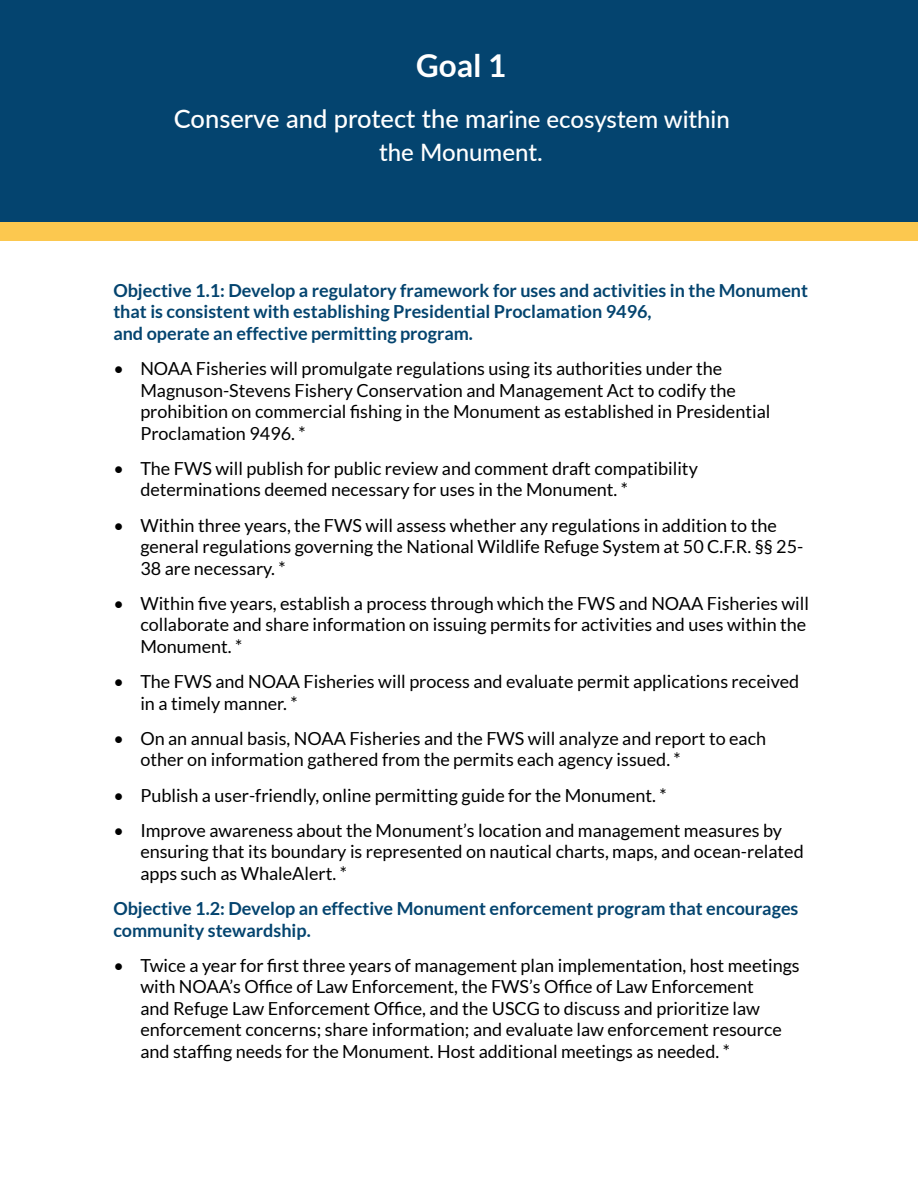
<style>
.page{position:relative;width:918px;height:1188px;background:#fff}
.page>*{position:absolute;margin:0;border:0;box-sizing:border-box;transform-origin:0 0}
.t1{font:700 31.5px "Lato";color:#fff}
.t2{font:500 25.5px "Lato";color:#fff}
.t3{font:500 24px "Lato";color:#fff}
.t4{font:18px/21.6px "Lato";color:#000}
.t5{font:700 18px/21.6px "Lato";color:#04446f}
.s1{font-size:24px}
</style>
<div class="page">
<div style="left:0;top:0;width:918px;height:231px;background:#04446f"></div>
<div style="left:0;top:222px;width:918px;height:18px;background:#fcc84f"></div>
<h1 class="t1" style="left:416px;top:48px;width:92px">Goal 1</h1>
<h2 class="t2" style="left:174px;top:100px;width:557px">Conserve and protect the mar<span class="s1">ine ecosystem within</span></h2>
<h3 class="t3" style="left:379px;top:135px;width:165px">the Monument.</h3>
<p class="t5" style="left:113px;top:279px;width:696px">Objective 1.1: Develop a regulatory framework for uses and activities in the Monument that is consistent with establishing Presidential Proclamation 9496,<br>and operate an effective permitting program.</p>
<p class="t4" style="left:140px;top:358px;width:632px;text-indent:-27px">• NOAA Fisheries will promulgate regulations using its authorities under the Magnuson-Stevens Fishery Conservation and Management Act to codify the prohibition on commercial fishing in the Monument as established in Presidential Proclamation 9496. *</p>
<p class="t4" style="left:140px;top:457px;width:559px;text-indent:-27px">• The FWS will publish for public review and comment draft compatibility determinations deemed necessary for uses in the Monument. *</p>
<p class="t4" style="left:140px;top:514px;width:665px;text-indent:-27px">• Within three years, the FWS will assess whether any regulations in addition to the general regulations governing the National Wildlife Refuge System at 50 C.F.R. §§ 25-<br>38 are necessary. *</p>
<p class="t4" style="left:140px;top:592px;width:670px;text-indent:-27px">• Within five years, establish a process through which the FWS and NOAA Fisheries will collaborate and share information on issuing permits for activities and uses within the<br>Monument. *</p>
<p class="t4" style="left:140px;top:671px;width:660px;text-indent:-27px">• The FWS and NOAA Fisheries will process and evaluate permit applications received in a timely manner. *</p>
<p class="t4" style="left:140px;top:727px;width:627px;text-indent:-27px">• On an annual basis, NOAA Fisheries and the FWS will analyze and report to each other on information gathered from the permits each agency issued. *</p>
<p class="t4" style="left:113px;top:784px;width:555px">• Publish a user-friendly, online permitting guide for the Monument. *</p>
<p class="t4" style="left:140px;top:819px;width:665px;text-indent:-27px">• Improve awareness about the Monument’s location and management measures by ensuring that its boundary is represented on nautical charts, maps, and ocean-related apps such as WhaleAlert. *</p>
<p class="t5" style="left:113px;top:897px;width:687px">Objective 1.2: Develop an effective Monument enforcement program that encourages community stewardship.</p>
<p class="t4" style="left:140px;top:954px;width:661px;text-indent:-27px">• Twice a year for first three years of management plan implementation, host meetings with NOAA’s Office of Law Enforcement, the FWS’s Office of Law Enforcement<br>and Refuge Law Enforcement Office, and the USCG to discuss and prioritize law enforcement concerns; share information; and evaluate law enforcement resource and staffing needs for the Monument. Host additional meetings as needed. *</p>
</div>
